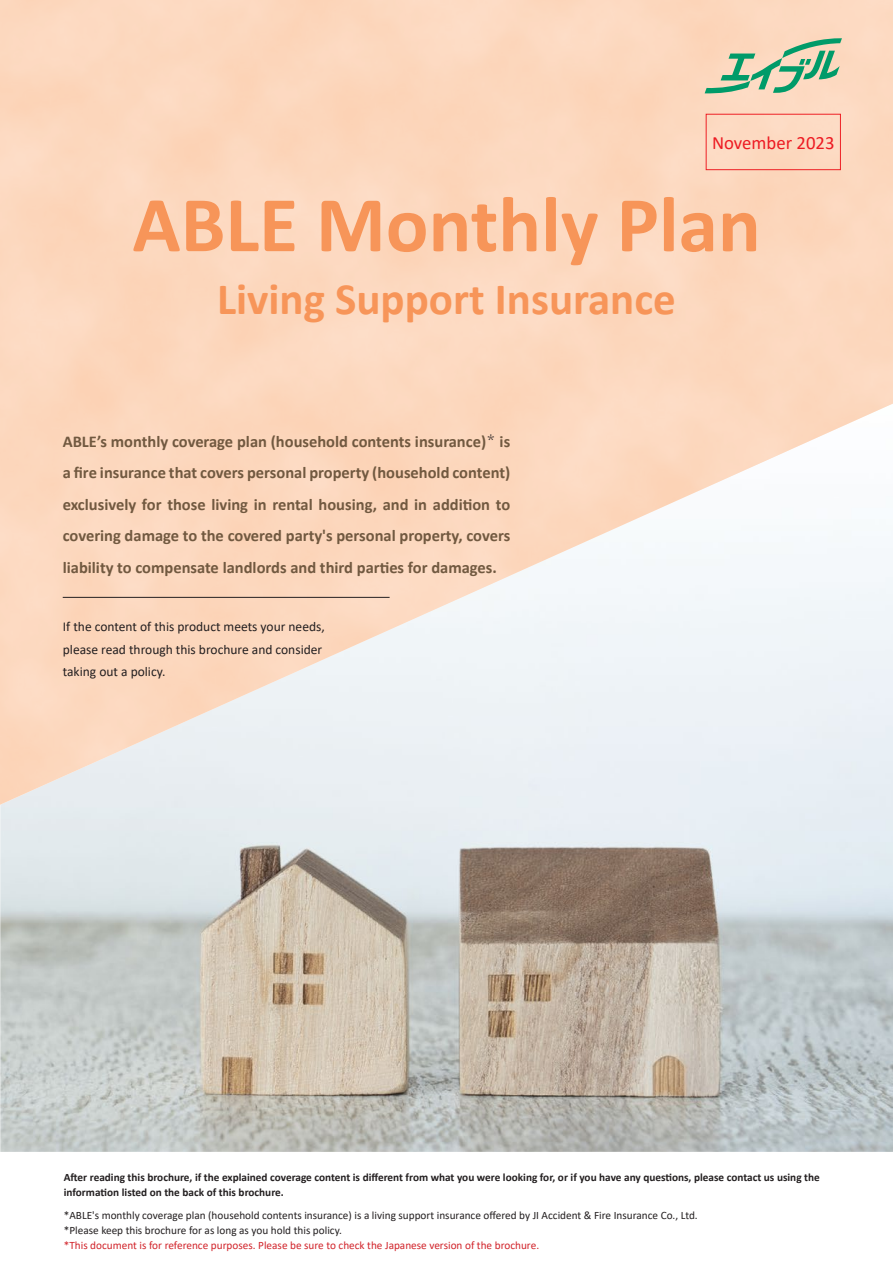
<style>
.page{position:relative;width:893px;height:1263px;background:#fff}
.page>*{position:absolute;margin:0;border:0;box-sizing:border-box;transform-origin:0 0}
.Paragraph_Style1{font:700 79.65px "Calibri";color:#f79559}
.Paragraph_Style3{font:700 45px "Calibri";color:#f79559}
.Paragraph_Style1-2{font:18.75px "Calibri";color:#ed1b23}
.Paragraph_Style1-3{font:700 16.5px/31.5px "Calibri";color:#715940;text-align:justify}
.Paragraph_Style1-4{font:13.5px/22.5px "Calibri";color:#231f20}
.Paragraph_Style1-5{font:700 11.25px/15px "Calibri";color:#231f20}
.Paragraph_Style1-6{font:11.25px "Calibri";color:#231f20}
.Paragraph_Style1-7{font:11.25px "Calibri";color:#d1232a}
</style>
<div class="page">
<img style="left:0;top:805px;width:893px;height:347px">
<svg style="left:705px;top:38px;width:137px;height:55px;background:#b9c8a8"></svg>
<div style="left:706px;top:114px;width:135px;height:56px;border:1px solid #ee2025"></div>
<hr style="left:63px;top:597px;width:327px;height:1px;background:#231f20">
<p class="Paragraph_Style1-2" style="left:712px;top:130px;width:124px">November 2023</p>
<p class="Paragraph_Style1" style="left:132px;top:168px;width:630px">ABLE Monthly Plan</p>
<p class="Paragraph_Style3" style="left:217px;top:267px;width:460px">Living Support Insurance</p>
<p class="Paragraph_Style1-3" style="left:63px;top:425px;width:449px">ABLE’s monthly coverage plan (household contents insurance)<sup>＊</sup> is a fire insurance that covers personal property (household content) exclusively for those living in rental housing, and in addition to covering damage to the covered party's personal property, covers liability to compensate landlords and third parties for damages.</p>
<p class="Paragraph_Style1-4" style="left:63px;top:615px;width:263px">If the content of this product meets your needs, please read through this brochure and consider taking out a policy.</p>
<p class="Paragraph_Style1-5" style="left:64px;top:1169px;width:757px">After reading this brochure, if the explained coverage content is different from what you were looking for, or if you have any questions, please contact us using the information listed on the back of this brochure.</p>
<p class="Paragraph_Style1-6" style="left:64px;top:1208px;width:635px">*ABLE's monthly coverage plan (household contents insurance) is a living support insurance offered by JI Accident &amp; Fire Insurance Co., Ltd.</p>
<p class="Paragraph_Style1-6" style="left:64px;top:1223px;width:280px">*Please keep this brochure for as long as you hold this policy.</p>
<p class="Paragraph_Style1-7" style="left:64px;top:1238px;width:477px">*This document is for reference purposes. Please be sure to check the Japanese version of the brochure.</p>
</div>
